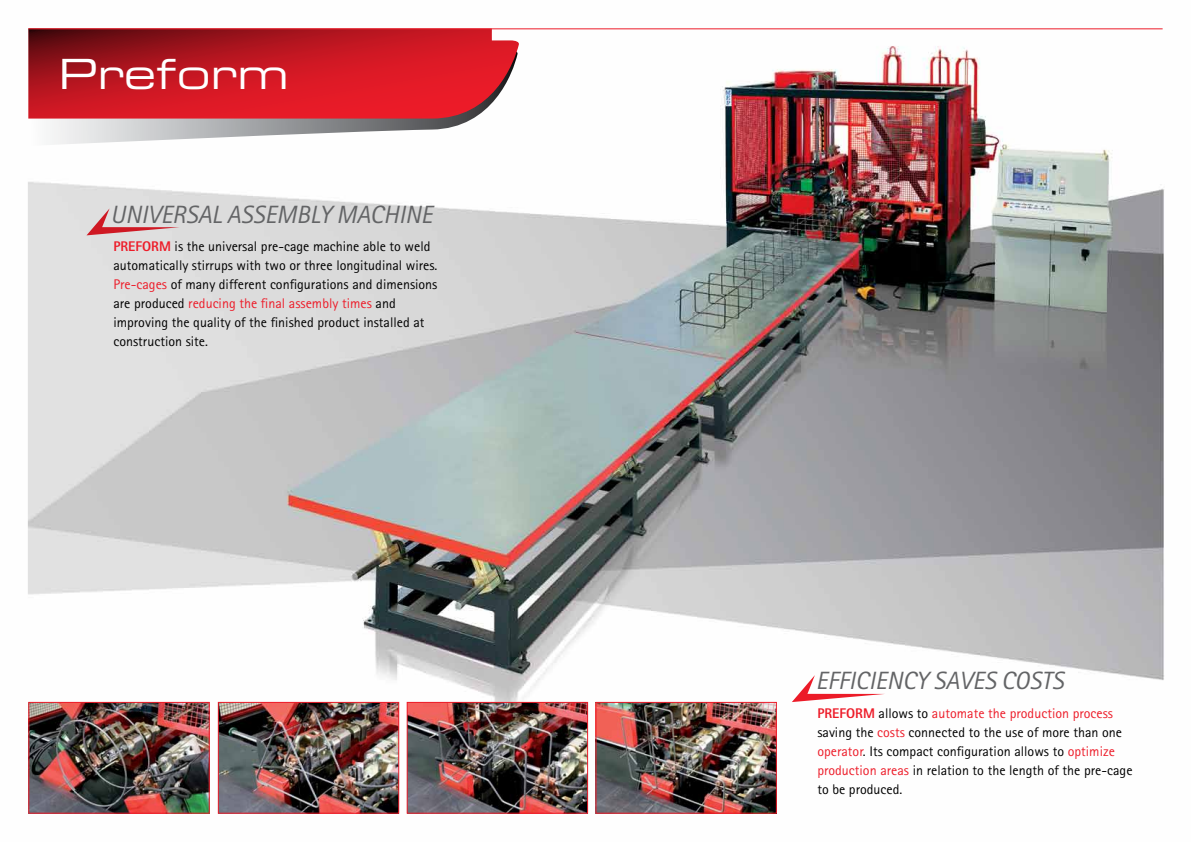
<style>
.page{position:relative;width:1191px;height:842px;background:#fff}
.page>*{position:absolute;margin:0;border:0;box-sizing:border-box;transform-origin:0 0}
.t1{font:41.6px "Eurostile LT Std Ex 2";color:#fff}
.t2{font:italic 25px "Rotis Sans Serif Std";color:#636466}
.t3{font:14px/19px "Rotis Sans Serif Std";color:#000}
.s1{font-weight:800;color:#ed1c29}
.s2{color:#ed1c29}
</style>
<div class="page">
<img style="left:28px;top:28px;width:1136px;height:786px">
<svg style="left:28px;top:119px;width:490px;height:27px"></svg>
<svg style="left:28px;top:29px;width:404px;height:90px;background:#c01722"></svg>
<svg style="left:432px;top:29px;width:87px;height:90px"></svg>
<hr style="left:28px;top:28px;width:1134px;height:1px;background:#ed1c29">
<svg style="left:86px;top:208px;width:94px;height:27px;background:#dbbcbe"></svg>
<svg style="left:792px;top:675px;width:93px;height:27px"></svg>
<img style="left:30px;top:704px;width:178px;height:108px">
<div style="left:28px;top:702px;width:182px;height:112px;border:1px solid #ed1c29"></div>
<img style="left:409px;top:704px;width:177px;height:108px">
<div style="left:407px;top:702px;width:181px;height:112px;border:1px solid #ed1c29"></div>
<img style="left:597px;top:704px;width:178px;height:108px">
<div style="left:595px;top:702px;width:182px;height:112px;border:1px solid #ed1c29"></div>
<img style="left:220px;top:704px;width:177px;height:108px">
<div style="left:218px;top:702px;width:181px;height:112px;border:1px solid #ed1c29"></div>
<h1 class="t1" style="left:58px;top:46px;width:232px">Preform</h1>
<h2 class="t2" style="left:111px;top:199px;width:323px">UNIVERSAL ASSEMBLY MACHINE</h2>
<p class="t3" style="left:113px;top:236px;width:325px"><span class="s1">PREFORM</span> is the universal pre-cage machine able to weld automatically stirrups with two or three longitudinal wires.<br><span class="s2">Pre-cages</span> of many different configurations and dimensions are produced <span class="s2">reducing the final assembly times</span> and improving the quality of the finished product installed at construction site.</p>
<h2 class="t2" style="left:816px;top:666px;width:249px">EFFICIENCY SAVES COSTS</h2>
<p class="t3" style="left:817px;top:703px;width:317px"><span class="s1">PREFORM</span> allows to <span class="s2">automate the production process </span>saving the <span class="s2">costs</span> connected to the use of more than one <span class="s2">operator</span>. Its compact configuration allows to <span class="s2">optimize production areas</span> in relation to the length of the pre-cage to be produced.</p>
</div>
